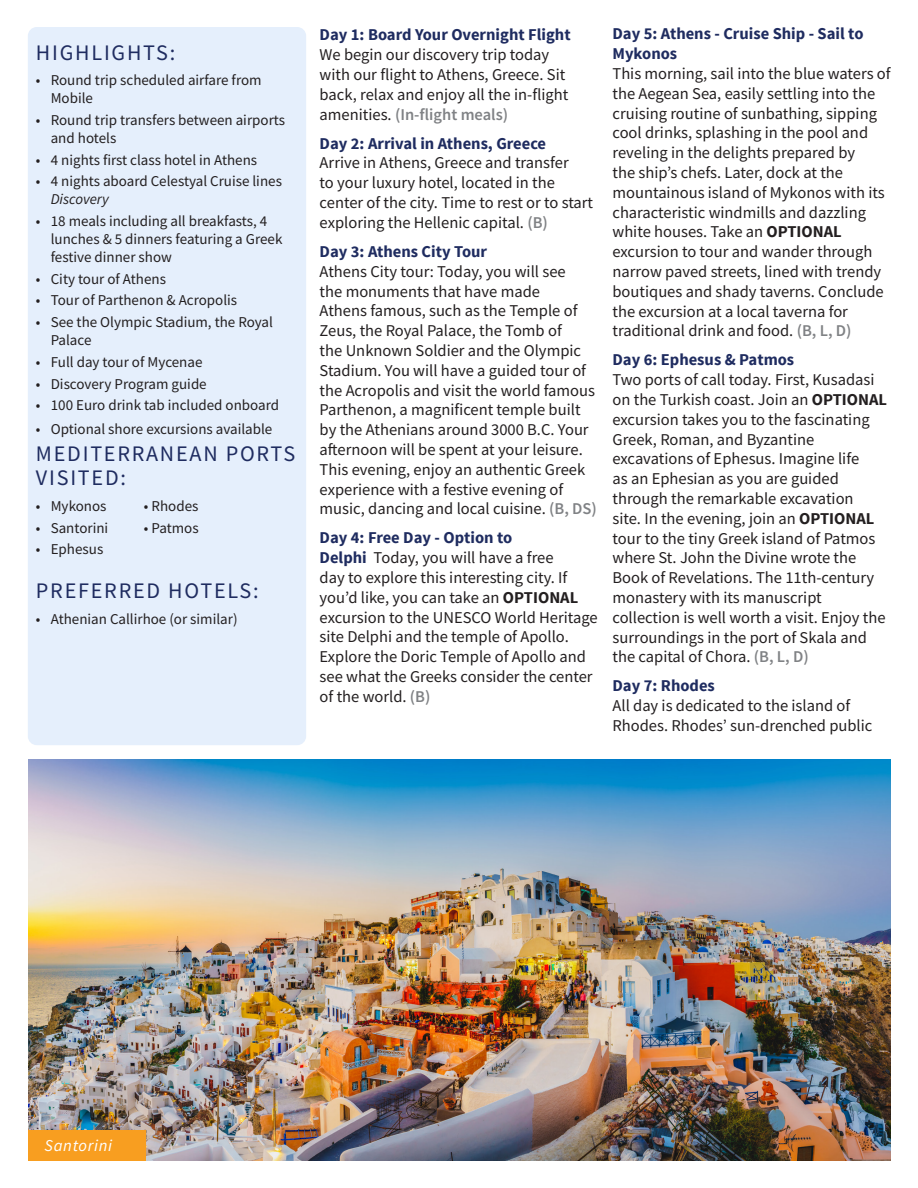
<style>
.page{position:relative;width:918px;height:1188px;background:#fff}
.page>*{position:absolute;margin:0;border:0;box-sizing:border-box;transform-origin:0 0}
.Section_Header{font:22.2px/24px "Source Sans Pro";letter-spacing:.08em;color:#1f2c60}
.t1{font:italic 16.65px "Source Sans Pro";letter-spacing:.04em;color:#fff}
.body{font:16.5px/19.8px "Source Sans Pro";color:#231f20}
.small_heads{font:16.5px/19.8px "Source Sans Pro";color:#231f20}
.small_heads-2{font:700 16.5px/19.8px "Source Sans Pro";color:#1f2c60}
.t2{font:15px/18px "Source Sans Pro";color:#231f20}
.s1{font-style:italic}
.s2{font-weight:700;color:#1f2c60}
.s3{font-weight:600;color:#808285}
.s4{font-weight:700}
</style>
<div class="page">
<img style="left:28px;top:760px;width:863px;height:401px">
<div style="left:28px;top:1131px;width:118px;height:30px;background:#f89e20"></div>
<div style="left:28px;top:27px;width:278px;height:718px;background:#e5effc;border-radius:9px"></div>
<p class="Section_Header" style="left:36px;top:40px;width:141px">HIGHLIGHTS:</p>
<p class="t2" style="left:51px;top:71px;width:212px;text-indent:-15px">• Round trip scheduled airfare from<br>Mobile</p>
<p class="t2" style="left:51px;top:111px;width:236px;text-indent:-15px">• Round trip transfers between airports and hotels</p>
<p class="t2" style="left:36px;top:151px;width:223px">• 4 nights first class hotel in Athens</p>
<p class="t2" style="left:51px;top:172px;width:233px;text-indent:-15px">• 4 nights aboard Celestyal Cruise lines<br><span class="s1">Discovery</span></p>
<p class="t2" style="left:51px;top:212px;width:233px;text-indent:-15px">• 18 meals including all breakfasts, 4 lunches &amp; 5 dinners featuring a Greek festive dinner show</p>
<p class="t2" style="left:36px;top:270px;width:132px">• City tour of Athens</p>
<p class="t2" style="left:36px;top:291px;width:203px">• Tour of Parthenon &amp; Acropolis</p>
<p class="t2" style="left:51px;top:313px;width:224px;text-indent:-15px">• See the Olympic Stadium, the Royal<br>Palace</p>
<p class="t2" style="left:36px;top:353px;width:168px">• Full day tour of Mycenae</p>
<p class="t2" style="left:36px;top:375px;width:172px">• Discovery Program guide</p>
<p class="t2" style="left:36px;top:396px;width:245px">• 100 Euro drink tab included onboard</p>
<p class="t2" style="left:36px;top:420px;width:238px">• Optional shore excursions available</p>
<p class="Section_Header" style="left:36px;top:442px;width:261px">MEDITERRANEAN PORTS<br>VISITED:</p>
<p class="t2" style="left:36px;top:497px;width:72px">• Mykonos</p>
<p class="t2" style="left:144px;top:497px;width:56px">• Rhodes</p>
<p class="t2" style="left:36px;top:519px;width:74px">• Santorini</p>
<p class="t2" style="left:144px;top:519px;width:56px">• Patmos</p>
<p class="t2" style="left:36px;top:540px;width:69px">• Ephesus</p>
<p class="Section_Header" style="left:36px;top:579px;width:224px">PREFERRED HOTELS:</p>
<p class="t2" style="left:36px;top:610px;width:203px">• Athenian Callirhoe (or similar)</p>
<p class="small_heads" style="left:320px;top:25px;width:253px"><span class="s2">Day 1: Board Your Overnight Flight </span>We begin our discovery trip today with our flight to Athens, Greece. Sit back, relax and enjoy all the in-flight amenities. <span class="s3">(In-flight meals)</span></p>
<p class="small_heads-2" style="left:320px;top:134px;width:228px">Day 2: Arrival in Athens, Greece</p>
<p class="body" style="left:320px;top:153px;width:275px">Arrive in Athens, Greece and transfer<br>to your luxury hotel, located in the center of the city. Time to rest or to start exploring the Hellenic capital. <span class="s3">(B)</span></p>
<p class="small_heads-2" style="left:320px;top:242px;width:169px">Day 3: Athens City Tour</p>
<p class="body" style="left:320px;top:261px;width:279px">Athens City tour: Today, you will see<br>the monuments that have made<br>Athens famous, such as the Temple of Zeus, the Royal Palace, the Tomb of<br>the Unknown Soldier and the Olympic Stadium. You will have a guided tour of the Acropolis and visit the world famous Parthenon, a magnificent temple built by the Athenians around 3000 B.C. Your afternoon will be spent at your leisure.<br>This evening, enjoy an authentic Greek experience with a festive evening of music, dancing and local cuisine. <span class="s3">(B, DS)</span></p>
<p class="body" style="left:320px;top:528px;width:280px"><span class="s2">Day 4: Free Day - Option to<br>Delphi</span> Today, you will have a free<br>day to explore this interesting city. If you’d like, you can take an <span class="s4">OPTIONAL </span>excursion to the UNESCO World Heritage site Delphi and the temple of Apollo.<br>Explore the Doric Temple of Apollo and see what the Greeks consider the center of the world. <span class="s3">(B)</span></p>
<p class="small_heads-2" style="left:612px;top:25px;width:253px">Day 5: Athens - Cruise Ship - Sail to<br>Mykonos</p>
<p class="body" style="left:612px;top:64px;width:280px">This morning, sail into the blue waters of the Aegean Sea, easily settling into the cruising routine of sunbathing, sipping cool drinks, splashing in the pool and reveling in the delights prepared by<br>the ship’s chefs. Later, dock at the mountainous island of Mykonos with its characteristic windmills and dazzling white houses. Take an <span class="s4">OPTIONAL </span>excursion to tour and wander through narrow paved streets, lined with trendy boutiques and shady taverns. Conclude the excursion at a local taverna for traditional drink and food. <span class="s3">(B, L, D)</span></p>
<p class="small_heads-2" style="left:612px;top:351px;width:183px">Day 6: Ephesus &amp; Patmos</p>
<p class="body" style="left:612px;top:370px;width:276px">Two ports of call today. First, Kusadasi on the Turkish coast. Join an <span class="s4">OPTIONAL </span>excursion takes you to the fascinating Greek, Roman, and Byzantine excavations of Ephesus. Imagine life<br>as an Ephesian as you are guided through the remarkable excavation<br>site. In the evening, join an <span class="s4">OPTIONAL </span>tour to the tiny Greek island of Patmos where St. John the Divine wrote the Book of Revelations. The 11th-century monastery with its manuscript collection is well worth a visit. Enjoy the surroundings in the port of Skala and the capital of Chora. <span class="s3">(B, L, D)</span></p>
<p class="small_heads-2" style="left:612px;top:677px;width:104px">Day 7: Rhodes</p>
<p class="small_heads" style="left:612px;top:696px;width:261px">All day is dedicated to the island of<br>Rhodes. Rhodes’ sun-drenched public</p>
<p class="t1" style="left:45px;top:1135px;width:69px">Santorini</p>
</div>
